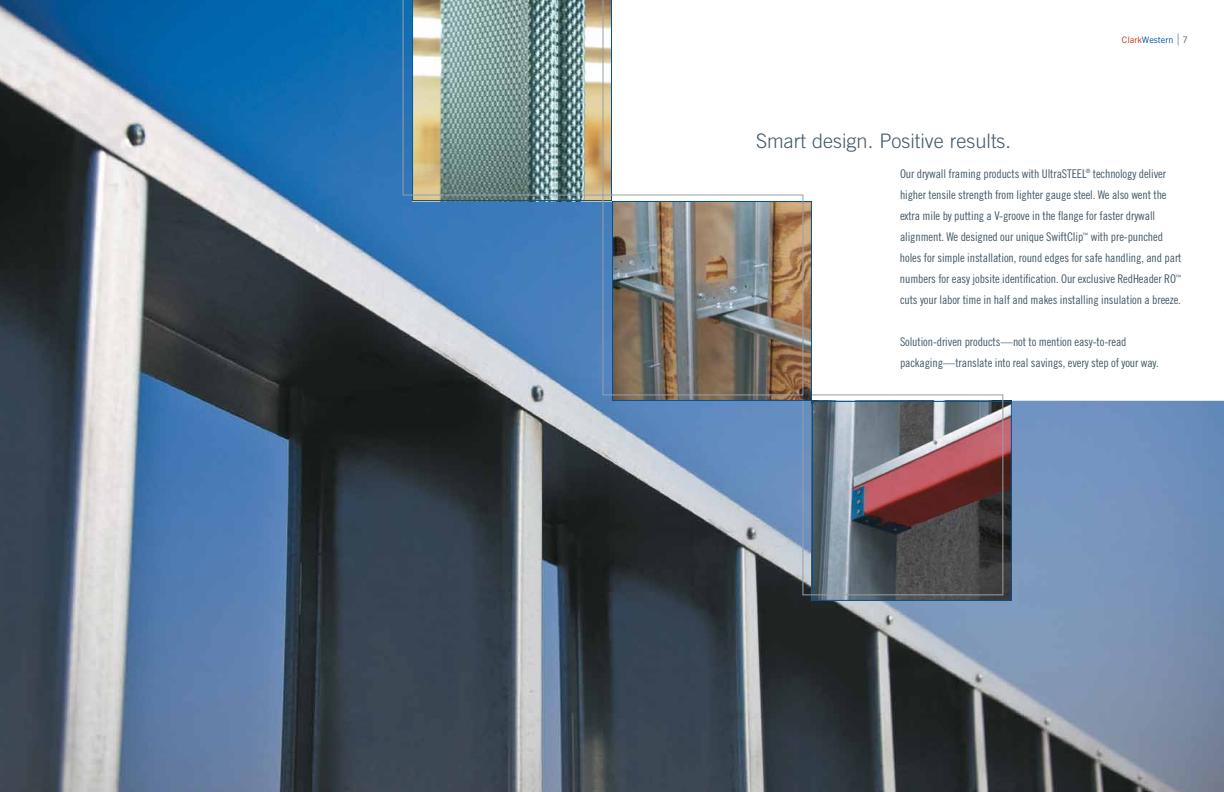
<style>
.page{position:relative;width:1224px;height:792px;background:#fff}
.page>*{position:absolute;margin:0;border:0;box-sizing:border-box;transform-origin:0 0}
.t1{font:300 20px "Trade Gothic";color:#425968}
.t2{font:12px/21px "Trade Gothic Cond Eighteen";letter-spacing:-.01em;color:#425968}
.t3{font:9px "Trade Gothic";color:#005295}
.s1{color:#c0311a}
.s2{color:#425968}
</style>
<div class="page">
<img style="left:0;top:0;width:1224px;height:792px">
<img style="left:814px;top:403px;width:196px;height:196px">
<div style="left:812px;top:401px;width:200px;height:200px;border:1px solid #005295"></div>
<svg style="left:412px;top:0;width:200px;height:201px;background:#9da291"></svg>
<div style="left:802px;top:394px;width:201px;height:201px;border:1px solid #95a0a9"></div>
<svg style="left:403px;top:0;width:201px;height:196px;background:#8ba098"></svg>
<svg style="left:1178px;top:34px;width:1px;height:12px"></svg>
<img style="left:614px;top:203px;width:196px;height:196px">
<div style="left:612px;top:201px;width:200px;height:200px;border:1px solid #005295"></div>
<div style="left:603px;top:194px;width:200px;height:201px;border:1px solid #95a0a9"></div>
<h1 class="t1" style="left:756px;top:129px;width:256px">Smart design. Positive results.</h1>
<p class="t3" style="left:1122px;top:34px;width:68px"><span class="s1">Clark</span>Western <span class="s2">7</span></p>
<p class="t2" style="left:900px;top:163px;width:283px">Our drywall framing products with UltraSTEEL<sup>®</sup> technology deliver higher tensile strength from lighter gauge steel. We also went the extra mile by putting a V-groove in the flange for faster drywall alignment. We designed our unique SwiftClip<sup>™</sup> with pre-punched holes for simple installation, round edges for safe handling, and part numbers for easy jobsite identification. Our exclusive RedHeader RO<sup>™ </sup>cuts your labor time in half and makes installing insulation a breeze.</p>
<p class="t2" style="left:900px;top:331px;width:260px">Solution-driven products—not to mention easy-to-read packaging—translate into real savings, every step of your way.</p>
</div>
